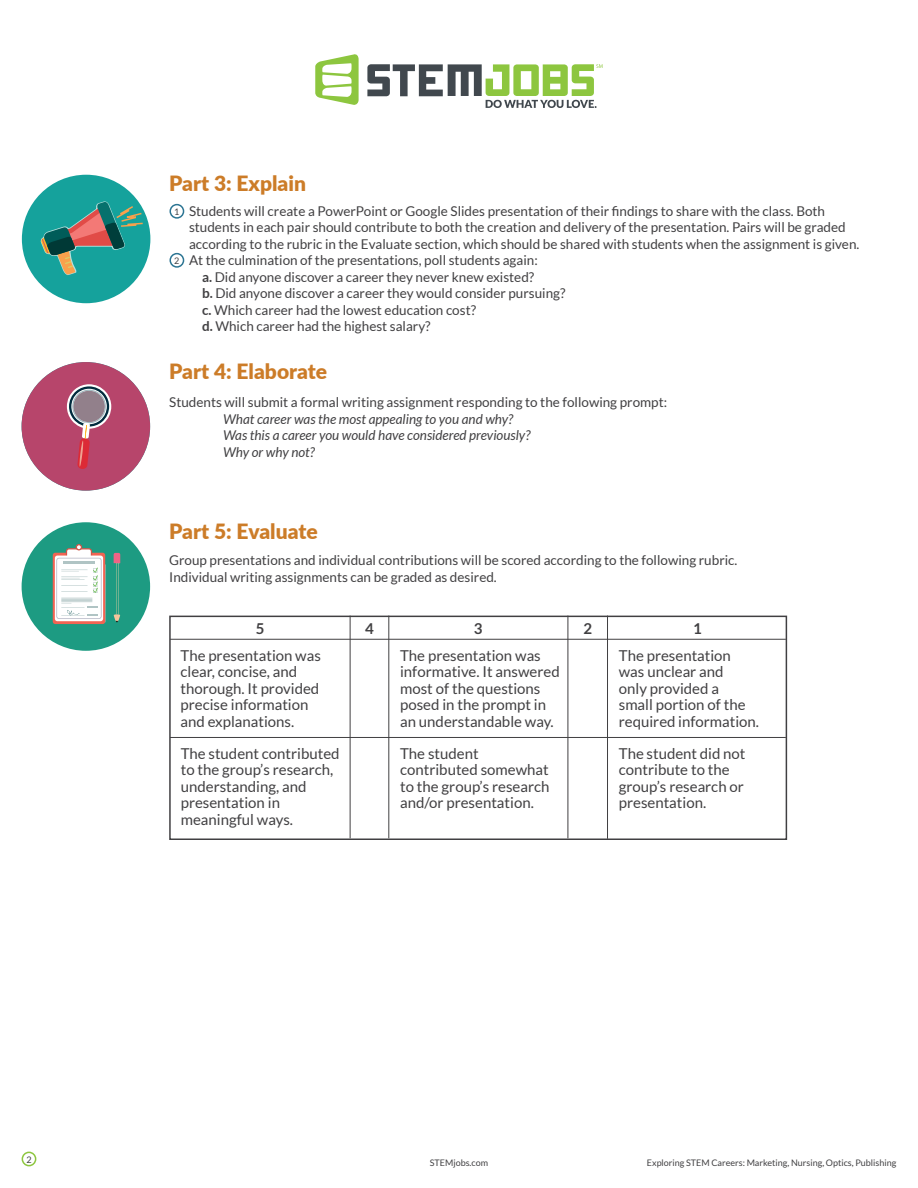
<style>
.page{position:relative;width:918px;height:1188px;background:#fff}
.page>*{position:absolute;margin:0;border:0;box-sizing:border-box;transform-origin:0 0}
.t1{font:900 21px "Lato";color:#cc7c28}
.t2{font:15px/16.5px "Lato";color:#414042}
.t3{font:700 15px "Lato";color:#414042}
.t4{font:13.5px/16.5px "Lato";color:#414042}
.t5{font:italic 13.5px/16.5px "Lato";color:#414042}
.t6{font:9px "Lato";color:#414042}
.s1{font-weight:700}
</style>
<div class="page">
<div style="left:22px;top:1152px;width:14px;height:14px;border:2px solid #8dc63f;border-radius:50%"></div>
<svg style="left:315px;top:54px;width:44px;height:51px"></svg>
<svg style="left:367px;top:64px;width:236px;height:44px"></svg>
<div style="left:22px;top:522px;width:128px;height:129px;background:#1d9b82;border-radius:50%"></div>
<svg style="left:53px;top:553px;width:52px;height:71px"></svg>
<div style="left:55px;top:556px;width:48px;height:65px;background:#fff;border-radius:3px"></div>
<svg style="left:56px;top:544px;width:50px;height:79px"></svg>
<svg style="left:114px;top:553px;width:6px;height:69px"></svg>
<div style="left:22px;top:362px;width:128px;height:129px;background:#b7456b;border-radius:50%"></div>
<svg style="left:67px;top:384px;width:44px;height:85px"></svg>
<div style="left:22px;top:175px;width:128px;height:128px;background:#15a29c;border-radius:50%"></div>
<svg style="left:40px;top:201px;width:104px;height:74px"></svg>
<div style="left:170px;top:204px;width:14px;height:15px;border:2px solid #2c7593;border-radius:50%"></div>
<div style="left:170px;top:253px;width:14px;height:15px;border:2px solid #2c7593;border-radius:50%"></div>
<div style="left:169px;top:616px;width:618px;height:224px;border:2px solid #414042"></div>
<hr style="left:170px;top:737px;width:616px;height:1px;background:#414042">
<hr style="left:350px;top:616px;width:1px;height:222px;background:#414042">
<hr style="left:388px;top:616px;width:1px;height:222px;background:#414042">
<hr style="left:568px;top:616px;width:1px;height:222px;background:#414042">
<hr style="left:607px;top:616px;width:1px;height:223px;background:#414042">
<hr style="left:170px;top:639px;width:616px;height:1px;background:#414042">
<p class="t6" style="left:26px;top:1154px;width:7px">2</p>
<h1 class="t1" style="left:169px;top:168px;width:138px">Part 3: Explain</h1>
<p class="t4" style="left:189px;top:203px;width:638px">Students will create a PowerPoint or Google Slides presentation of their findings to share with the class. Both</p>
<p class="t4" style="left:189px;top:219px;width:658px">students in each pair should contribute to both the creation and delivery of the presentation. Pairs will be graded</p>
<p class="t4" style="left:189px;top:236px;width:672px">according to the rubric in the Evaluate section, which should be shared with students when the assignment is given.</p>
<p class="t4" style="left:189px;top:252px;width:350px">At the culmination of the presentations, poll students again:</p>
<p class="t4" style="left:202px;top:269px;width:334px"><span class="s1">a.</span> Did anyone discover a career they never knew existed?</p>
<p class="t4" style="left:202px;top:285px;width:365px"><span class="s1">b.</span> Did anyone discover a career they would consider pursuing?</p>
<p class="t4" style="left:202px;top:302px;width:276px"><span class="s1">c.</span> Which career had the lowest education cost?</p>
<p class="t4" style="left:202px;top:318px;width:230px"><span class="s1">d.</span> Which career had the highest salary?</p>
<p class="t6" style="left:174px;top:207px;width:7px">1</p>
<p class="t6" style="left:174px;top:256px;width:7px">2</p>
<h1 class="t1" style="left:169px;top:355px;width:159px">Part 4: Elaborate</h1>
<p class="t4" style="left:169px;top:394px;width:499px">Students will submit a formal writing assignment responding to the following prompt:</p>
<p class="t5" style="left:223px;top:411px;width:309px">What career was the most appealing to you and why?<br>Was this a career you would have considered previously?<br>Why or why not?</p>
<h1 class="t1" style="left:169px;top:515px;width:150px">Part 5: Evaluate</h1>
<p class="t4" style="left:169px;top:552px;width:570px">Group presentations and individual contributions will be scored according to the following rubric.<br>Individual writing assignments can be graded as desired.</p>
<p class="t3" style="left:256px;top:620px;width:10px">5</p>
<p class="t3" style="left:365px;top:620px;width:10px">4</p>
<p class="t3" style="left:474px;top:620px;width:10px">3</p>
<p class="t3" style="left:584px;top:620px;width:10px">2</p>
<p class="t3" style="left:693px;top:620px;width:10px">1</p>
<p class="t2" style="left:181px;top:647px;width:142px">The presentation was clear, concise, and thorough. It provided precise information and explanations.</p>
<p class="t2" style="left:181px;top:745px;width:160px">The student contributed to the group’s research, understanding, and presentation in meaningful ways.</p>
<p class="t2" style="left:400px;top:647px;width:161px">The presentation was informative. It answered most of the questions posed in the prompt in an understandable way.</p>
<p class="t2" style="left:400px;top:745px;width:151px">The student contributed somewhat to the group’s research and/or presentation.</p>
<p class="t2" style="left:619px;top:647px;width:142px">The presentation was unclear and<br>only provided a<br>small portion of the required information.</p>
<p class="t2" style="left:619px;top:745px;width:128px">The student did not contribute to the group’s research or presentation.</p>
<p class="t6" style="left:430px;top:1158px;width:60px">STEMjobs.com</p>
<p class="t6" style="left:647px;top:1158px;width:251px">Exploring STEM Careers: Marketing, Nursing, Optics, Publishing</p>
</div>
